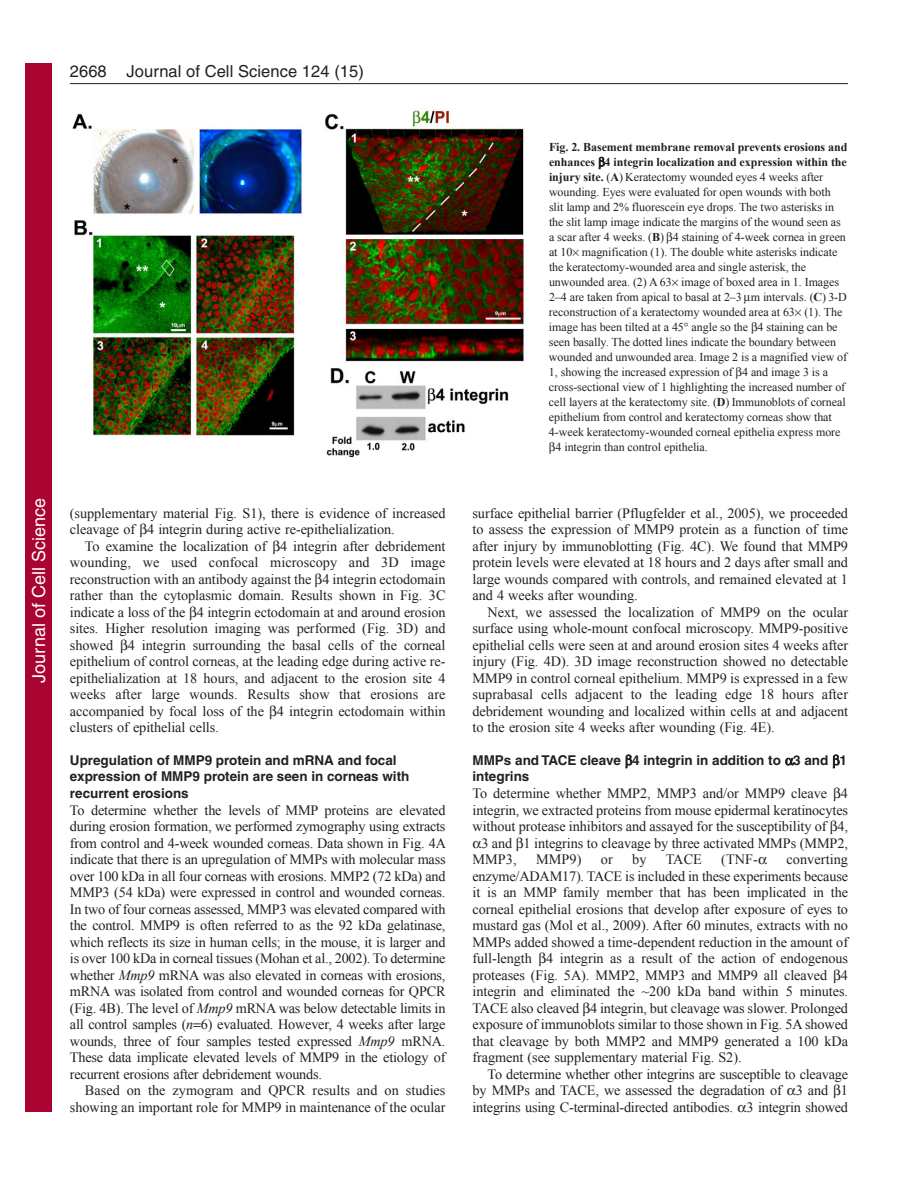
<style>
.page{position:relative;width:918px;height:1188px;background:#fff}
.page>*{position:absolute;margin:0;border:0;box-sizing:border-box;transform-origin:0 0}
.t1{font:18px "Helvetica";color:#fff}
.t2{font:16.5px "Helvetica";letter-spacing:.005em;color:#231f20}
.t3{font:14.25px/16.5px "Times New Roman";letter-spacing:-.005em;color:#231f20;text-align:justify}
.t4{font:700 13.5px/16.5px "Helvetica";color:#231f20}
.t5{font:12px "Times New Roman";letter-spacing:-.005em;color:#231f20}
.t6{font:700 12px "Times New Roman";letter-spacing:-.005em;color:#231f20}
.s1{font-style:italic}
.s2{font-weight:700}
</style>
<div class="page">
<hr style="left:70px;top:83px;width:778px;height:1px;background:#231f20">
<img style="left:72px;top:110px;width:452px;height:347px">
<div style="left:26px;top:64px;width:26px;height:1048px;background:#a90332"></div>
<p class="t2" style="left:70px;top:65px;width:295px">2668 Journal of Cell Science 124 (15)</p>
<p class="t1" style="left:28px;top:683px;width:186px;rotate:-90deg">Journal of Cell Science</p>
<p class="t3" style="left:70px;top:504px;width:377px">(supplementary material Fig. S1), there is evidence of increased cleavage of 4 integrin during active re-epithelialization.</p>
<p class="t3" style="left:70px;top:537px;width:377px;text-indent:15px">To examine the localization of 4 integrin after debridement wounding, we used confocal microscopy and 3D image reconstruction with an antibody against the 4 integrin ectodomain rather than the cytoplasmic domain. Results shown in Fig. 3C indicate a loss of the 4 integrin ectodomain at and around erosion sites. Higher resolution imaging was performed (Fig. 3D) and showed 4 integrin surrounding the basal cells of the corneal epithelium of control corneas, at the leading edge during active re&shy;epithelialization at 18 hours, and adjacent to the erosion site 4 weeks after large wounds. Results show that erosions are accompanied by focal loss of the 4 integrin ectodomain within clusters of epithelial cells.</p>
<p class="t4" style="left:70px;top:753px;width:341px">Upregulation of MMP9 protein and mRNA and focal expression of MMP9 protein are seen in corneas with recurrent erosions</p>
<p class="t3" style="left:70px;top:801px;width:378px">To determine whether the levels of MMP proteins are elevated during erosion formation, we performed zymography using extracts from control and 4-week wounded corneas. Data shown in Fig. 4A indicate that there is an upregulation of MMPs with molecular mass over 100 kDa in all four corneas with erosions. MMP2 (72 kDa) and MMP3 (54 kDa) were expressed in control and wounded corneas.<br>In two of four corneas assessed, MMP3 was elevated compared with the control. MMP9 is often referred to as the 92 kDa gelatinase, which reflects its size in human cells; in the mouse, it is larger and is over 100 kDa in corneal tissues (Mohan et al., 2002). To determine whether <span class="s1">Mmp9</span> mRNA was also elevated in corneas with erosions, mRNA was isolated from control and wounded corneas for QPCR (Fig. 4B). The level of <span class="s1">Mmp9</span> mRNA was below detectable limits in all control samples (<span class="s1">n</span> 6) evaluated. However, 4 weeks after large wounds, three of four samples tested expressed <span class="s1">Mmp9</span> mRNA.<br>These data implicate elevated levels of MMP9 in the etiology of recurrent erosions after debridement wounds.</p>
<p class="t3" style="left:70px;top:1082px;width:377px;text-align:right">Based on the zymogram and QPCR results and on studies showing an important role for MMP9 in maintenance of the ocular</p>
<p class="t6" style="left:549px;top:140px;width:300px">Fig. 2. Basement membrane removal prevents erosions and</p>
<p class="t6" style="left:549px;top:155px;width:299px">enhances 4 integrin localization and expression within the</p>
<p class="t5" style="left:549px;top:170px;width:276px"><span class="s2">injury site.</span> (<span class="s2">A</span>) Keratectomy wounded eyes 4 weeks after</p>
<p class="t5" style="left:549px;top:185px;width:283px">wounding. Eyes were evaluated for open wounds with both</p>
<p class="t5" style="left:549px;top:200px;width:287px">slit lamp and 2% fluorescein eye drops. The two asterisks in</p>
<p class="t5" style="left:549px;top:215px;width:293px">the slit lamp image indicate the margins of the wound seen as</p>
<p class="t5" style="left:549px;top:230px;width:298px">a scar after 4 weeks. (<span class="s2">B</span>) 4 staining of 4-week cornea in green</p>
<p class="t5" style="left:549px;top:245px;width:290px">at 10 magnification (1). The double white asterisks indicate</p>
<p class="t5" style="left:549px;top:260px;width:259px">the keratectomy-wounded area and single asterisk, the</p>
<p class="t5" style="left:549px;top:275px;width:292px">unwounded area. (2) A 63 image of boxed area in 1. Images</p>
<p class="t5" style="left:549px;top:290px;width:299px">2–4 are taken from apical to basal at 2–3 m intervals. (<span class="s2">C</span>) 3-D</p>
<p class="t5" style="left:549px;top:305px;width:295px">reconstruction of a keratectomy wounded area at 63 (1). The</p>
<p class="t5" style="left:549px;top:320px;width:290px">image has been tilted at a 45° angle so the 4 staining can be</p>
<p class="t5" style="left:549px;top:335px;width:289px">seen basally. The dotted lines indicate the boundary between</p>
<p class="t5" style="left:549px;top:350px;width:300px">wounded and unwounded area. Image 2 is a magnified view of</p>
<p class="t5" style="left:549px;top:365px;width:281px">1, showing the increased expression of 4 and image 3 is a</p>
<p class="t5" style="left:549px;top:380px;width:298px">cross-sectional view of 1 highlighting the increased number of</p>
<p class="t5" style="left:549px;top:395px;width:298px">cell layers at the keratectomy site. (<span class="s2">D</span>) Immunoblots of corneal</p>
<p class="t5" style="left:549px;top:410px;width:284px">epithelium from control and keratectomy corneas show that</p>
<p class="t5" style="left:549px;top:425px;width:293px">4-week keratectomy-wounded corneal epithelia express more</p>
<p class="t5" style="left:556px;top:440px;width:154px">4 integrin than control epithelia.</p>
<p class="t3" style="left:473px;top:504px;width:377px">surface epithelial barrier (Pflugfelder et al., 2005), we proceeded to assess the expression of MMP9 protein as a function of time after injury by immunoblotting (Fig. 4C). We found that MMP9 protein levels were elevated at 18 hours and 2 days after small and large wounds compared with controls, and remained elevated at 1 and 4 weeks after wounding.</p>
<p class="t3" style="left:473px;top:603px;width:377px;text-indent:15px">Next, we assessed the localization of MMP9 on the ocular surface using whole-mount confocal microscopy. MMP9-positive epithelial cells were seen at and around erosion sites 4 weeks after injury (Fig. 4D). 3D image reconstruction showed no detectable MMP9 in control corneal epithelium. MMP9 is expressed in a few suprabasal cells adjacent to the leading edge 18 hours after debridement wounding and localized within cells at and adjacent to the erosion site 4 weeks after wounding (Fig. 4E).</p>
<p class="t4" style="left:473px;top:753px;width:376px">MMPs and TACE cleave 4 integrin in addition to 3 and 1 integrins</p>
<p class="t3" style="left:473px;top:785px;width:377px">To determine whether MMP2, MMP3 and/or MMP9 cleave 4</p>
<p class="t3" style="left:473px;top:801px;width:377px">integrin, we extracted proteins from mouse epidermal keratinocytes</p>
<p class="t3" style="left:473px;top:818px;width:377px">without protease inhibitors and assayed for the susceptibility of 4,</p>
<p class="t3" style="left:481px;top:834px;width:368px">3 and 1 integrins to cleavage by three activated MMPs (MMP2,</p>
<p class="t3" style="left:473px;top:851px;width:46px">MMP3,</p>
<p class="t3" style="left:536px;top:851px;width:47px">MMP9)</p>
<p class="t3" style="left:601px;top:851px;width:13px">or</p>
<p class="t3" style="left:632px;top:851px;width:16px">by</p>
<p class="t3" style="left:666px;top:851px;width:38px">TACE</p>
<p class="t3" style="left:721px;top:851px;width:38px">(TNF-</p>
<p class="t3" style="left:473px;top:851px;width:377px;text-indent:314px">converting enzyme/ADAM17). TACE is included in these experiments because it is an MMP family member that has been implicated in the corneal epithelial erosions that develop after exposure of eyes to mustard gas (Mol et al., 2009). After 60 minutes, extracts with no MMPs added showed a time-dependent reduction in the amount of full-length 4 integrin as a result of the action of endogenous proteases (Fig. 5A). MMP2, MMP3 and MMP9 all cleaved 4 integrin and eliminated the ~200 kDa band within 5 minutes.<br>TACE also cleaved 4 integrin, but cleavage was slower. Prolonged exposure of immunoblots similar to those shown in Fig. 5A showed that cleavage by both MMP2 and MMP9 generated a 100 kDa fragment (see supplementary material Fig. S2).</p>
<p class="t3" style="left:472px;top:1065px;width:377px;text-indent:15px">To determine whether other integrins are susceptible to cleavage by MMPs and TACE, we assessed the degradation of 3 and 1 integrins using C-terminal-directed antibodies. 3 integrin showed</p>
</div>
